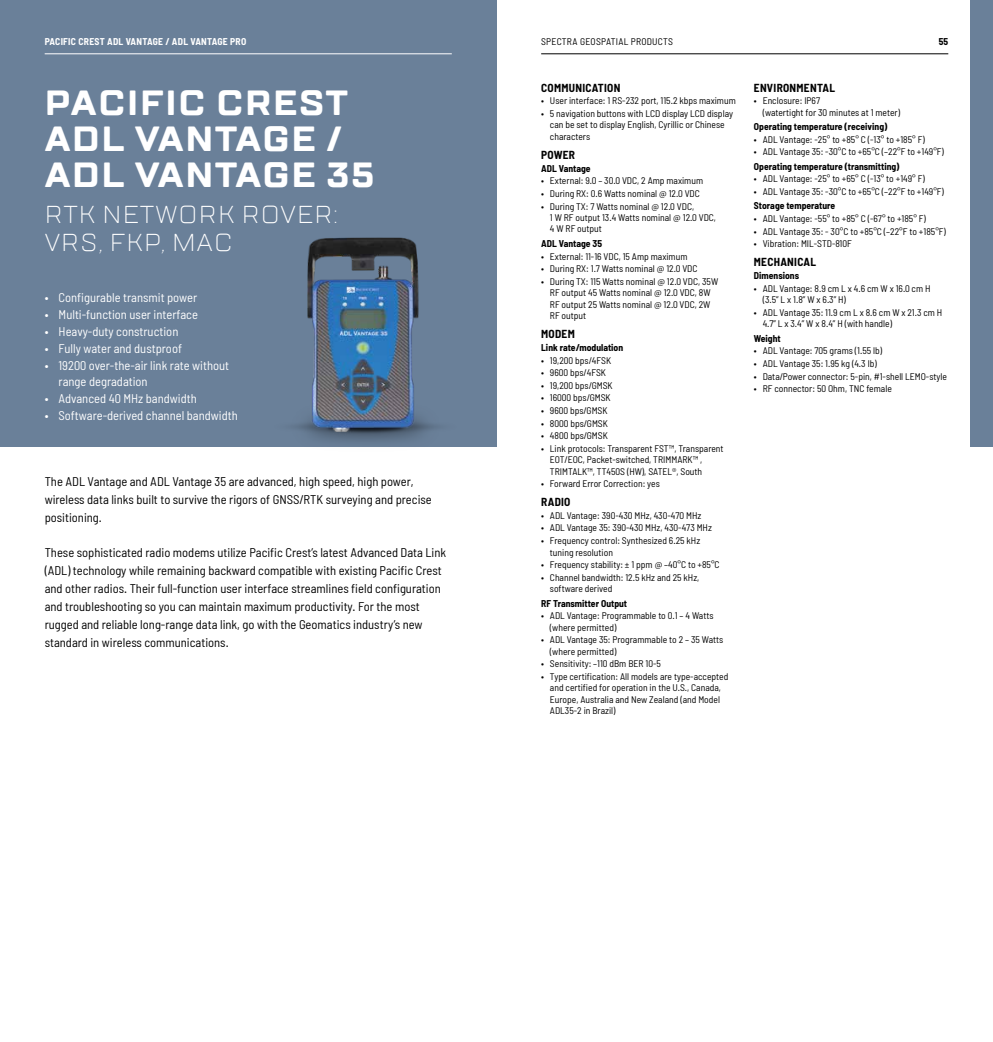
<style>
.page{position:relative;width:993px;height:1042px;background:#fff}
.page>*{position:absolute;margin:0;border:0;box-sizing:border-box;transform-origin:0 0}
.t1{font:700 35px/35.7px "TT Lakes";letter-spacing:.05em;color:#fff}
.t2{font:300 24.5px/28px "TT Lakes";letter-spacing:.05em;color:#fff}
.t3{font:semi-condensed 12.6px/17.8px "Barlow";color:#000}
.t4{font:semi-condensed 12.6px/15.8px "Barlow";color:#fff}
.t5{font:700 semi-condensed 11.38px "Barlow";letter-spacing:.025em;color:#000}
.t6{font:semi-condensed 9.62px/11.4px "Barlow";color:#000}
.t7{font:700 semi-condensed 9.62px "Barlow";color:#000}
.t8{font:700 semi-condensed 9.62px "Barlow";letter-spacing:.025em;color:#fff}
.t9{font:semi-condensed 9.62px "Barlow";letter-spacing:.025em;color:#000}
</style>
<div class="page">
<div style="left:0;top:0;width:496px;height:446px;background:#6a8099"></div>
<div style="left:970px;top:0;width:22px;height:446px;background:#6a8099"></div>
<hr style="left:541px;top:53px;width:406px;height:1px;background:#000">
<hr style="left:45px;top:53px;width:406px;height:1px;background:#fff">
<img style="left:253px;top:237px;width:218px;height:210px">
<p class="t8" style="left:45px;top:35px;width:203px">PACIFIC CREST ADL VANTAGE / ADL VANTAGE PRO</p>
<p class="t9" style="left:541px;top:35px;width:133px">SPECTRA GEOSPATIAL PRODUCTS</p>
<p class="t7" style="left:938px;top:35px;width:11px">55</p>
<h1 class="t1" style="left:45px;top:86px;width:331px">PACIFIC CREST<br>ADL VANTAGE /<br>ADL VANTAGE 35</h1>
<h2 class="t2" style="left:45px;top:200px;width:294px">RTK NETWORK ROVER:<br>VRS, FKP, MAC</h2>
<h3 class="t4" style="left:45px;top:289px;width:154px">• Configurable transmit power</h3>
<h3 class="t4" style="left:45px;top:306px;width:155px">• Multi-function user interface</h3>
<h3 class="t4" style="left:45px;top:323px;width:135px">• Heavy-duty construction</h3>
<h3 class="t4" style="left:45px;top:340px;width:139px">• Fully water and dustproof</h3>
<h3 class="t4" style="left:59px;top:357px;width:172px;text-indent:-14px">• 19200 over-the-air link rate without range degradation</h3>
<h3 class="t4" style="left:45px;top:390px;width:154px">• Advanced 40 MHz bandwidth</h3>
<h3 class="t4" style="left:45px;top:407px;width:195px">• Software-derived channel bandwidth</h3>
<h3 class="t3" style="left:45px;top:472px;width:388px">The ADL Vantage and ADL Vantage 35 are advanced, high speed, high power, wireless data links built to survive the rigors of GNSS/RTK surveying and precise positioning.</h3>
<p class="t3" style="left:45px;top:543px;width:403px">These sophisticated radio modems utilize Pacific Crest’s latest Advanced Data Link (ADL) technology while remaining backward compatible with existing Pacific Crest and other radios. Their full-function user interface streamlines field configuration and troubleshooting so you can maintain maximum productivity. For the most rugged and reliable long-range data link, go with the Geomatics industry’s new standard in wireless communications.</p>
<p class="t5" style="left:541px;top:81px;width:81px">COMMUNICATION</p>
<p class="t6" style="left:541px;top:95px;width:196px">• User interface: 1 RS-232 port, 115.2 kbps maximum</p>
<p class="t6" style="left:549px;top:108px;width:184px;text-indent:-9px">• 5 navigation buttons with LCD display LCD display can be set to display English, Cyrillic or Chinese characters</p>
<p class="t5" style="left:541px;top:148px;width:35px">POWER</p>
<p class="t7" style="left:541px;top:162px;width:51px">ADL Vantage</p>
<p class="t6" style="left:541px;top:175px;width:163px">• External: 9.0 – 30.0 VDC, 2 Amp maximum</p>
<p class="t6" style="left:541px;top:188px;width:160px">• During RX: 0.6 Watts nominal @ 12.0 VDC</p>
<p class="t6" style="left:549px;top:200px;width:167px;text-indent:-9px">• During TX: 7 Watts nominal @ 12.0 VDC,<br>1 W RF output 13.4 Watts nominal @ 12.0 VDC,<br>4 W RF output</p>
<p class="t7" style="left:541px;top:237px;width:62px">ADL Vantage 35</p>
<p class="t6" style="left:541px;top:250px;width:148px">• External: 11-16 VDC, 15 Amp maximum</p>
<p class="t6" style="left:541px;top:263px;width:158px">• During RX: 1.7 Watts nominal @ 12.0 VDC</p>
<p class="t6" style="left:549px;top:275px;width:170px;text-indent:-9px">• During TX: 115 Watts nominal @ 12.0 VDC, 35W<br>RF output 45 Watts nominal @ 12.0 VDC, 8W<br>RF output 25 Watts nominal @ 12.0 VDC, 2W<br>RF output</p>
<p class="t5" style="left:541px;top:327px;width:35px">MODEM</p>
<p class="t7" style="left:541px;top:341px;width:84px">Link rate/modulation</p>
<p class="t6" style="left:541px;top:354px;width:71px">• 19,200 bps/4FSK</p>
<p class="t6" style="left:541px;top:367px;width:66px">• 9600 bps/4FSK</p>
<p class="t6" style="left:541px;top:379px;width:73px">• 19,200 bps/GMSK</p>
<p class="t6" style="left:541px;top:392px;width:71px">• 16000 bps/GMSK</p>
<p class="t6" style="left:541px;top:405px;width:68px">• 9600 bps/GMSK</p>
<p class="t6" style="left:541px;top:417px;width:68px">• 8000 bps/GMSK</p>
<p class="t6" style="left:541px;top:430px;width:68px">• 4800 bps/GMSK</p>
<p class="t6" style="left:549px;top:442px;width:175px;text-indent:-9px">• Link protocols: Transparent FST™, Transparent<br>EOT/EOC, Packet-switched, TRIMMARK™ ,<br>TRIMTALK™, TT450S (HW), SATEL®, South</p>
<p class="t6" style="left:541px;top:478px;width:120px">• Forward Error Correction: yes</p>
<p class="t5" style="left:541px;top:495px;width:31px">RADIO</p>
<p class="t6" style="left:541px;top:509px;width:162px">• ADL Vantage: 390-430 MHz, 430-470 MHz</p>
<p class="t6" style="left:541px;top:522px;width:172px">• ADL Vantage 35: 390-430 MHz, 430-473 MHz</p>
<p class="t6" style="left:549px;top:535px;width:152px;text-indent:-9px">• Frequency control: Synthesized 6.25 kHz tuning resolution</p>
<p class="t6" style="left:541px;top:559px;width:180px">• Frequency stability: ± 1 ppm @ –40°C to +85°C</p>
<p class="t6" style="left:549px;top:571px;width:151px;text-indent:-9px">• Channel bandwidth: 12.5 kHz and 25 kHz, software derived</p>
<p class="t7" style="left:541px;top:597px;width:87px">RF Transmitter Output</p>
<p class="t6" style="left:549px;top:610px;width:165px;text-indent:-9px">• ADL Vantage: Programmable to 0.1 – 4 Watts (where permitted)</p>
<p class="t6" style="left:549px;top:634px;width:175px;text-indent:-9px">• ADL Vantage 35: Programmable to 2 – 35 Watts (where permitted)</p>
<p class="t6" style="left:541px;top:658px;width:121px">• Sensitivity: –110 dBm BER 10-5</p>
<p class="t6" style="left:549px;top:670px;width:180px;text-indent:-9px">• Type certification: All models are type-accepted and certified for operation in the U.S., Canada, Europe, Australia and New Zealand (and Model ADL35-2 in Brazil)</p>
<p class="t5" style="left:753px;top:81px;width:83px">ENVIRONMENTAL</p>
<p class="t6" style="left:762px;top:95px;width:139px;text-indent:-9px">• Enclosure: IP67<br>(watertight for 30 minutes at 1 meter)</p>
<p class="t7" style="left:753px;top:121px;width:135px">Operating temperature (receiving)</p>
<p class="t6" style="left:753px;top:133px;width:172px">• ADL Vantage: -25° to +85° C (-13° to +185° F)</p>
<p class="t6" style="left:753px;top:146px;width:191px">• ADL Vantage 35: -30°C to +65°C (–22°F to +149°F)</p>
<p class="t7" style="left:753px;top:160px;width:147px">Operating temperature (transmitting)</p>
<p class="t6" style="left:753px;top:173px;width:172px">• ADL Vantage: -25° to +65° C (-13° to +149° F)</p>
<p class="t6" style="left:753px;top:186px;width:191px">• ADL Vantage 35: -30°C to +65°C (–22°F to +149°F)</p>
<p class="t7" style="left:753px;top:200px;width:83px">Storage temperature</p>
<p class="t6" style="left:753px;top:213px;width:173px">• ADL Vantage: -55° to +85° C (-67° to +185° F)</p>
<p class="t6" style="left:753px;top:225px;width:193px">• ADL Vantage 35: - 30°C to +85°C (–22°F to +185°F)</p>
<p class="t6" style="left:753px;top:238px;width:99px">• Vibration: MIL-STD-810F</p>
<p class="t5" style="left:753px;top:255px;width:64px">MECHANICAL</p>
<p class="t7" style="left:753px;top:270px;width:47px">Dimensions</p>
<p class="t6" style="left:762px;top:283px;width:169px;text-indent:-9px">• ADL Vantage: 8.9 cm L x 4.6 cm W x 16.0 cm H (3.5” L x 1.8” W x 6.3” H)</p>
<p class="t6" style="left:762px;top:307px;width:181px;text-indent:-9px">• ADL Vantage 35: 11.9 cm L x 8.6 cm W x 21.3 cm H<br>4.7” L x 3.4” W x 8.4” H (with handle)</p>
<p class="t7" style="left:753px;top:332px;width:28px">Weight</p>
<p class="t6" style="left:753px;top:345px;width:130px">• ADL Vantage: 705 grams (1.55 lb)</p>
<p class="t6" style="left:753px;top:358px;width:124px">• ADL Vantage 35: 1.95 kg (4.3 lb)</p>
<p class="t6" style="left:753px;top:370px;width:194px">• Data/Power connector: 5-pin, #1-shell LEMO-style</p>
<p class="t6" style="left:753px;top:383px;width:139px">• RF connector: 50 Ohm, TNC female</p>
</div>
